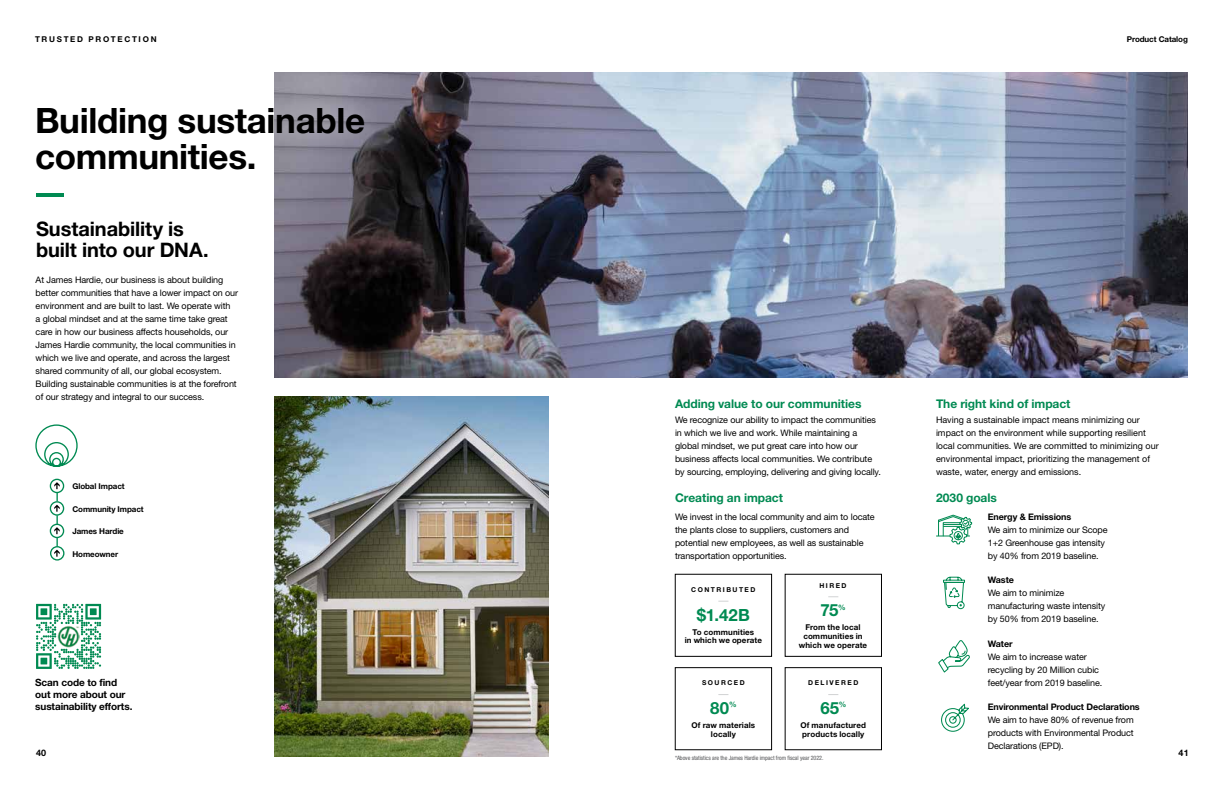
<style>
.page{position:relative;width:1224px;height:792px;background:#fff}
.page>*{position:absolute;margin:0;border:0;box-sizing:border-box;transform-origin:0 0}
.t1{font:700 35px/36px "Helvetica Neue LT Pro";letter-spacing:-.01em;color:#000}
.t2{font:700 20px/21px "Helvetica Neue LT Pro";letter-spacing:-.005em;color:#000}
.t3{font:700 16.8px "Helvetica Neue LT Pro";letter-spacing:.015em;color:#008a52}
.t4{font:700 12px "Helvetica Neue LT Pro";letter-spacing:-.005em;color:#008a52}
.t5{font:700 10px/12px "Helvetica Neue LT Pro";letter-spacing:-.01em;color:#000}
.t6{font:9px/13px "Helvetica Neue LT Pro";letter-spacing:-.01em;color:#000}
.t7{font:700 9px "Helvetica Neue LT Pro";letter-spacing:-.01em;color:#000}
.t8{font:700 8px/8.8px "Helvetica Neue LT Pro";letter-spacing:.01em;color:#000;text-align:center}
.t9{font:700 8px "Helvetica Neue LT Pro";letter-spacing:-.01em;color:#000}
.t10{font:700 8px "Helvetica Neue LT Pro";letter-spacing:.215em;color:#000}
.t11{font:700 6.7px "Helvetica Neue LT Pro";letter-spacing:.225em;color:#000}
.t12{font:condensed 6px "Helvetica Neue LT Pro";letter-spacing:-.01em;color:#58595b}
</style>
<div class="page">
<img style="left:274px;top:72px;width:914px;height:305px">
<div style="left:17px;top:88px;width:367px;height:102px;background:#fff;opacity:.36"></div>
<hr style="left:36px;top:193px;width:28px;height:4px;background:#008a52">
<div style="left:50px;top:546px;width:14px;height:15px;border:1px solid #008a52;border-radius:50%"></div>
<svg style="left:35px;top:424px;width:43px;height:43px"></svg>
<div style="left:50px;top:479px;width:14px;height:14px;border:1px solid #008a52;border-radius:50%"></div>
<div style="left:50px;top:501px;width:14px;height:15px;border:1px solid #008a52;border-radius:50%"></div>
<div style="left:50px;top:524px;width:14px;height:14px;border:1px solid #008a52;border-radius:50%"></div>
<svg style="left:54px;top:482px;width:6px;height:75px"></svg>
<svg style="left:936px;top:514px;width:36px;height:31px"></svg>
<svg style="left:943px;top:576px;width:22px;height:34px"></svg>
<svg style="left:938px;top:640px;width:32px;height:33px"></svg>
<div style="left:675px;top:574px;width:97px;height:83px;border:1px solid #000"></div>
<div style="left:675px;top:667px;width:97px;height:83px;border:1px solid #000"></div>
<div style="left:785px;top:574px;width:97px;height:83px;border:1px solid #000"></div>
<div style="left:785px;top:667px;width:97px;height:83px;border:1px solid #000"></div>
<img style="left:274px;top:396px;width:275px;height:361px">
<svg style="left:941px;top:703px;width:28px;height:29px"></svg>
<svg style="left:36px;top:604px;width:65px;height:65px"></svg>
<img style="left:57px;top:625px;width:23px;height:23px">
<p class="t10" style="left:35px;top:34px;width:123px">TRUSTED PROTECTION</p>
<h1 class="t1" style="left:35px;top:102px;width:332px">Building sustainable communities.</h1>
<h2 class="t2" style="left:36px;top:218px;width:174px">Sustainability is built into our DNA.</h2>
<p class="t6" style="left:36px;top:273px;width:204px">At James Hardie, our business is about building better communities that have a lower impact on our environment and are built to last. We operate with<br>a global mindset and at the same time take great care in how our business affects households, our James Hardie community, the local communities in which we live and operate, and across the largest shared community of all, our global ecosystem.<br>Building sustainable communities is at the forefront of our strategy and integral to our success.</p>
<p class="t9" style="left:1127px;top:34px;width:63px">Product Catalog</p>
<h3 class="t4" style="left:675px;top:396px;width:188px">Adding value to our communities</h3>
<h3 class="t4" style="left:936px;top:396px;width:136px">The right kind of impact</h3>
<p class="t6" style="left:675px;top:413px;width:207px">We recognize our ability to impact the communities in which we live and work. While maintaining a global mindset, we put great care into how our business affects local communities. We contribute by sourcing, employing, delivering and giving locally.</p>
<p class="t6" style="left:936px;top:413px;width:224px">Having a sustainable impact means minimizing our impact on the environment while supporting resilient local communities. We are committed to minimizing our environmental impact, prioritizing the management of waste, water, energy and emissions.</p>
<p class="t6" style="left:675px;top:510px;width:201px">We invest in the local community and aim to locate the plants close to suppliers, customers and potential new employees, as well as sustainable transportation opportunities.</p>
<p class="t9" style="left:72px;top:481px;width:54px">Global Impact</p>
<p class="t9" style="left:72px;top:504px;width:73px">Community Impact</p>
<p class="t9" style="left:72px;top:526px;width:53px">James Hardie</p>
<p class="t9" style="left:72px;top:549px;width:47px">Homeowner</p>
<h3 class="t4" style="left:675px;top:491px;width:110px">Creating an impact</h3>
<h3 class="t4" style="left:936px;top:491px;width:62px">2030 goals</h3>
<p class="t7" style="left:988px;top:511px;width:85px">Energy &amp; Emissions</p>
<p class="t6" style="left:988px;top:523px;width:121px">We aim to minimize our Scope<br>1+2 Greenhouse gas intensity by 40% from 2019 baseline.</p>
<p class="t7" style="left:988px;top:574px;width:28px">Waste</p>
<p class="t6" style="left:988px;top:586px;width:119px">We aim to minimize manufacturing waste intensity by 50% from 2019 baseline.</p>
<p class="t7" style="left:988px;top:638px;width:26px">Water</p>
<p class="t6" style="left:988px;top:650px;width:116px">We aim to increase water recycling by 20 Million cubic feet/year from 2019 baseline.</p>
<p class="t11" style="left:819px;top:581px;width:29px">HIRED</p>
<h3 class="t3" style="left:820px;top:600px;width:27px">75<sup>%</sup></h3>
<p class="t8" style="left:799px;top:623px;width:70px">From the local communities in which we operate</p>
<p class="t11" style="left:691px;top:586px;width:66px">CONTRIBUTED</p>
<h3 class="t3" style="left:697px;top:604px;width:55px">$1.42B</h3>
<p class="t8" style="left:685px;top:627px;width:79px">To communities<br>in which we operate</p>
<p class="t11" style="left:702px;top:679px;width:44px">SOURCED</p>
<h3 class="t3" style="left:710px;top:698px;width:28px">80<sup>%</sup></h3>
<p class="t8" style="left:692px;top:720px;width:65px">Of raw materials locally</p>
<p class="t5" style="left:35px;top:676px;width:99px">Scan code to find out more about our sustainability efforts.</p>
<p class="t11" style="left:808px;top:679px;width:52px">DELIVERED</p>
<h3 class="t3" style="left:820px;top:698px;width:27px">65<sup>%</sup></h3>
<p class="t8" style="left:800px;top:720px;width:67px;text-align:left">Of manufactured products locally</p>
<p class="t7" style="left:988px;top:701px;width:154px">Environmental Product Declarations</p>
<p class="t6" style="left:988px;top:713px;width:147px;text-align:justify">We aim to have 80% of revenue from products with Environmental Product Declarations (EPD).</p>
<p class="t7" style="left:36px;top:747px;width:12px">40</p>
<p class="t7" style="left:1179px;top:747px;width:12px">41</p>
<p class="t12" style="left:675px;top:755px;width:150px">*Above statistics are the James Hardie impact from fiscal year 2022.</p>
</div>
